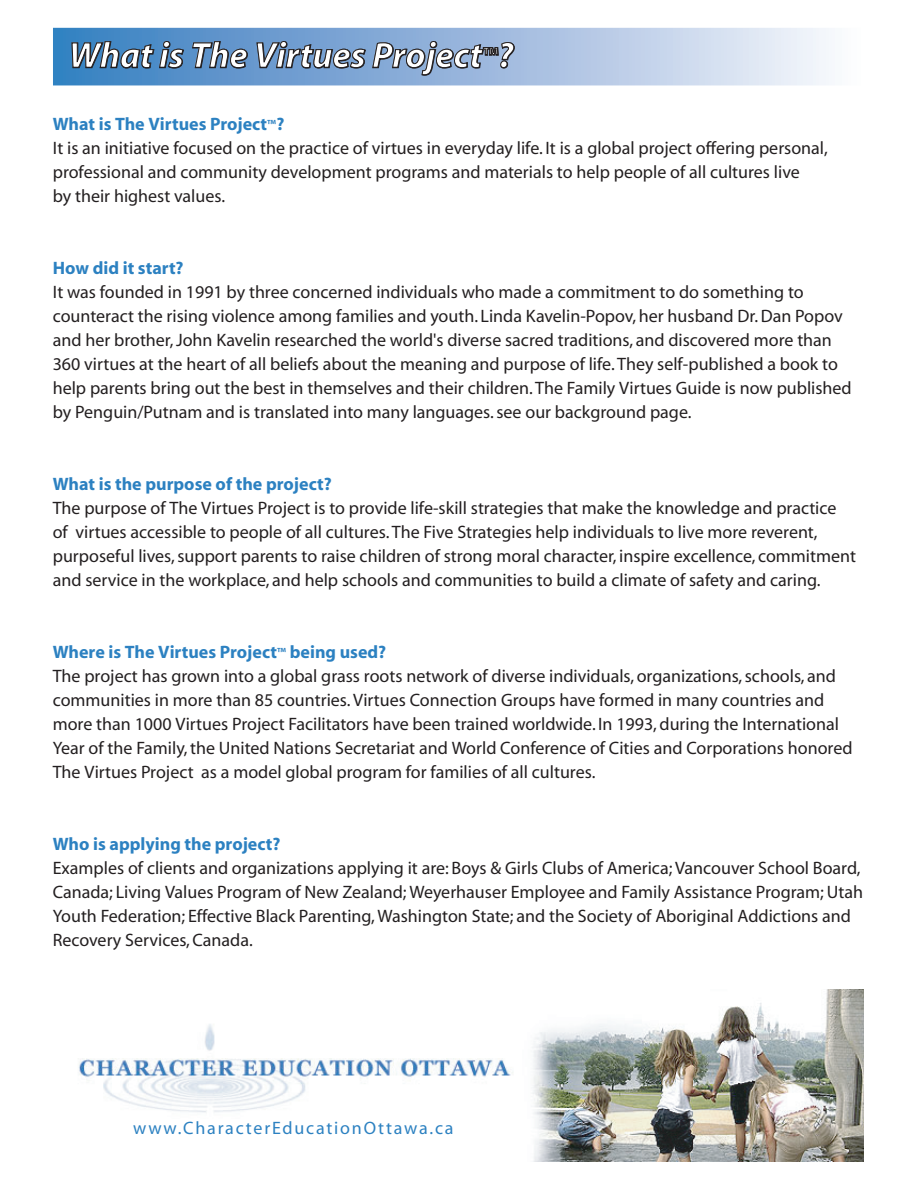
<style>
.page{position:relative;width:918px;height:1188px;background:#fff}
.page>*{position:absolute;margin:0;border:0;box-sizing:border-box;transform-origin:0 0}
.t1{font:italic 700 36px "Myriad";color:#231f20}
.t2{font:18px/24px "Myriad";color:#231f20}
.t3{font:700 18px "Myriad";color:#2c81c1}
.t4{font:18px "Myriad";letter-spacing:.1em;color:#2c81c1}
.s1{font-weight:700;color:#2c81c1}
</style>
<div class="page">
<img style="left:78px;top:990px;width:786px;height:171px">
<div style="left:53px;top:28px;width:810px;height:57px;background:linear-gradient(to right,#347abf,#faf6fc)"></div>
<h1 class="t1" style="left:69px;top:37px;width:446px">What is The Virtues Project<sup>™</sup>?</h1>
<p class="t2" style="left:53px;top:113px;width:777px"><span class="s1">What is The Virtues Project</span><sup>™</sup><span class="s1">?<br></span>It is an initiative focused on the practice of virtues in everyday life. It is a global project offering personal, professional and community development programs and materials to help people of all cultures live<br>by their highest values.</p>
<p class="t3" style="left:53px;top:259px;width:132px">How did it start?</p>
<p class="t2" style="left:53px;top:281px;width:801px">It was founded in 1991 by three concerned individuals who made a commitment to do something to counteract the rising violence among families and youth. Linda Kavelin-Popov, her husband Dr. Dan Popov and her brother, John Kavelin researched the world's diverse sacred traditions, and discovered more than 360 virtues at the heart of all beliefs about the meaning and purpose of life. They self-published a book to help parents bring out the best in themselves and their children. The Family Virtues Guide is now published by Penguin/Putnam and is translated into many languages. see our background page.</p>
<p class="t3" style="left:53px;top:475px;width:280px">What is the purpose of the project?</p>
<p class="t2" style="left:53px;top:497px;width:805px">The purpose of The Virtues Project is to provide life-skill strategies that make the knowledge and practice of virtues accessible to people of all cultures. The Five Strategies help individuals to live more reverent, purposeful lives, support parents to raise children of strong moral character, inspire excellence, commitment and service in the workplace, and help schools and communities to build a climate of safety and caring.</p>
<p class="t2" style="left:53px;top:641px;width:801px"><span class="s1">Where is The Virtues Project</span><sup>™</sup> <span class="s1">being used?<br></span>The project has grown into a global grass roots network of diverse individuals, organizations, schools, and communities in more than 85 countries. Virtues Connection Groups have formed in many countries and more than 1000 Virtues Project Facilitators have been trained worldwide. In 1993, during the International Year of the Family, the United Nations Secretariat and World Conference of Cities and Corporations honored The Virtues Project as a model global program for families of all cultures.</p>
<p class="t3" style="left:53px;top:835px;width:229px">Who is applying the project?</p>
<p class="t2" style="left:53px;top:857px;width:812px">Examples of clients and organizations applying it are: Boys &amp; Girls Clubs of America; Vancouver School Board, Canada; Living Values Program of New Zealand; Weyerhauser Employee and Family Assistance Program; Utah Youth Federation; Effective Black Parenting, Washington State; and the Society of Aboriginal Addictions and Recovery Services, Canada.</p>
<p class="t4" style="left:133px;top:1119px;width:322px">www.CharacterEducationOttawa.ca</p>
</div>
